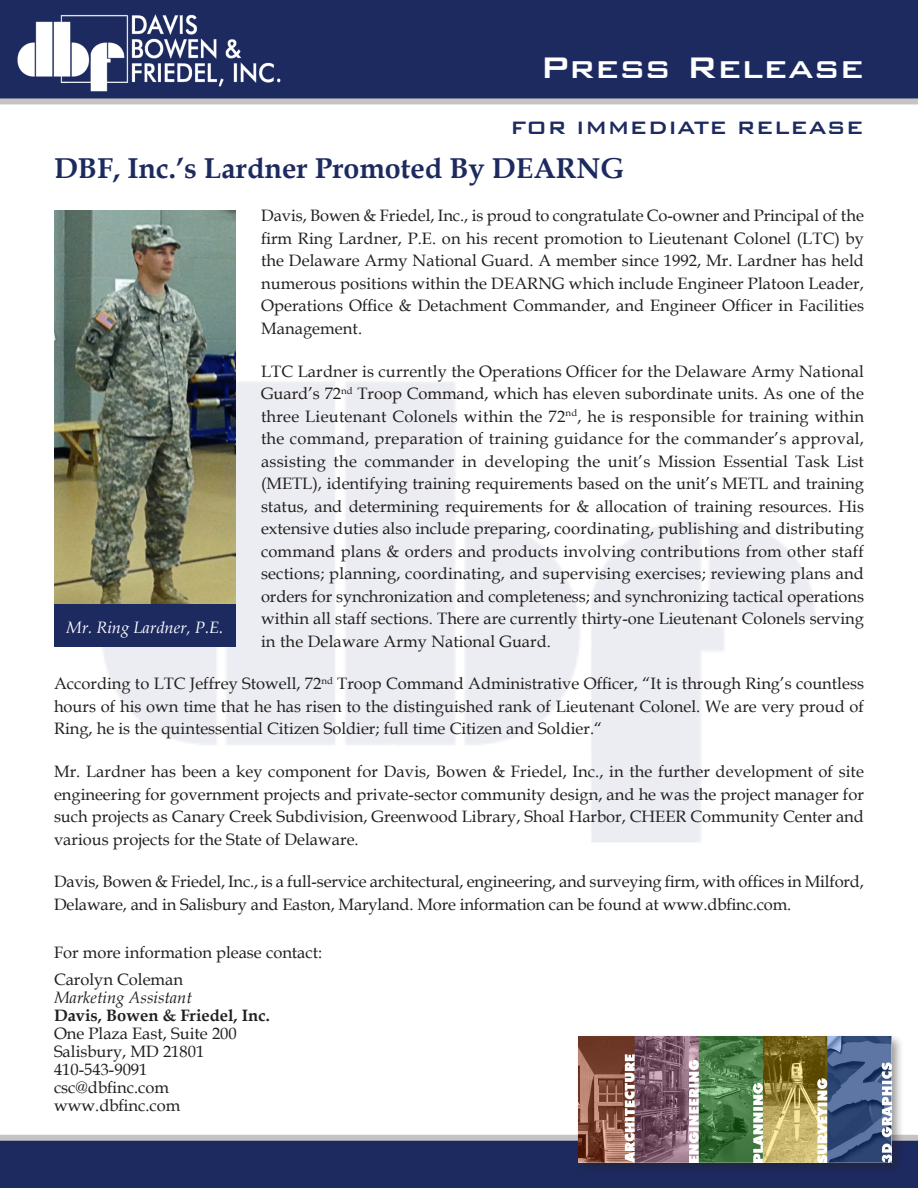
<style>
.page{position:relative;width:918px;height:1188px;background:#fff}
.page>*{position:absolute;margin:0;border:0;box-sizing:border-box;transform-origin:0 0}
.t1{font:500 39.75px "Bank Gothic BT";color:#fff}
.Press_Release_Headin{font:700 28.65px "Book Antiqua";color:#1d2a5f}
.t2{font:500 24px "Bank Gothic BT";color:#1d2a5f}
.t3{font:16.5px/22.5px "Book Antiqua";color:#231f20;text-align:justify}
.t4{font:700 16.5px "Book Antiqua";color:#231f20}
.t5{font:italic 16.5px "Book Antiqua";color:#fff}
.t6{font:italic 16.5px "Book Antiqua";color:#231f20}
</style>
<div class="page">
<div style="left:0;top:0;width:918px;height:98px;background:#1d2a5f"></div>
<div style="left:0;top:1141px;width:918px;height:47px;background:#1d2a5f"></div>
<img style="left:17px;top:14px;width:264px;height:78px">
<div style="left:0;top:98px;width:918px;height:6px;background:#c5c3c4"></div>
<div style="left:0;top:1135px;width:918px;height:6px;background:#c5c3c4"></div>
<div style="left:575px;top:1033px;width:329px;height:142px;background:#231f20;opacity:.45"></div>
<img style="left:578px;top:1037px;width:313px;height:125px">
<img style="left:103px;top:324px;width:713px;height:518px">
<img style="left:54px;top:210px;width:181px;height:394px">
<div style="left:54px;top:604px;width:181px;height:43px;background:#1d2a5f"></div>
<h1 class="t1" style="left:540px;top:45px;width:326px">Press Release</h1>
<h3 class="t2" style="left:510px;top:114px;width:355px">FOR IMMEDIATE RELEASE</h3>
<p class="Press_Release_Headin" style="left:54px;top:149px;width:572px">DBF, Inc.’s Lardner Promoted By DEARNG</p>
<p class="t3" style="left:261px;top:204px;width:605px">Davis, Bowen &amp; Friedel, Inc., is proud to congratulate Co-owner and Principal of the firm Ring Lardner, P.E. on his recent promotion to Lieutenant Colonel (LTC) by the Delaware Army National Guard. A member since 1992, Mr. Lardner has held numerous positions within the DEARNG which include Engineer Platoon Leader, Operations Office &amp; Detachment Commander, and Engineer Officer in Facilities Management.</p>
<p class="t3" style="left:261px;top:359px;width:605px">LTC Lardner is currently the Operations Officer for the Delaware Army National Guard’s 72<sup>nd</sup> Troop Command, which has eleven subordinate units. As one of the three Lieutenant Colonels within the 72<sup>nd</sup>, he is responsible for training within the command, preparation of training guidance for the commander’s approval, assisting the commander in developing the unit’s Mission Essential Task List (METL), identifying training requirements based on the unit’s METL and training status, and determining requirements for &amp; allocation of training resources. His extensive duties also include preparing, coordinating, publishing and distributing command plans &amp; orders and products involving contributions from other staff sections; planning, coordinating, and supervising exercises; reviewing plans and orders for synchronization and completeness; and synchronizing tactical operations within all staff sections. There are currently thirty-one Lieutenant Colonels serving in the Delaware Army National Guard.</p>
<p class="t3" style="left:54px;top:672px;width:812px">According to LTC Jeffrey Stowell, 72<sup>nd</sup> Troop Command Administrative Officer, “It is through Ring’s countless hours of his own time that he has risen to the distinguished rank of Lieutenant Colonel. We are very proud of Ring, he is the quintessential Citizen Soldier; full time Citizen and Soldier.“</p>
<p class="t3" style="left:54px;top:760px;width:812px">Mr. Lardner has been a key component for Davis, Bowen &amp; Friedel, Inc., in the further development of site engineering for government projects and private-sector community design, and he was the project manager for such projects as Canary Creek Subdivision, Greenwood Library, Shoal Harbor, CHEER Community Center and various projects for the State of Delaware.</p>
<p class="t3" style="left:54px;top:870px;width:812px">Davis, Bowen &amp; Friedel, Inc., is a full-service architectural, engineering, and surveying firm, with offices in Milford,<br>Delaware, and in Salisbury and Easton, Maryland. More information can be found at www.dbfinc.com.</p>
<p class="t3" style="left:54px;top:941px;width:270px">For more information please contact:</p>
<p class="t3" style="left:54px;top:968px;width:131px">Carolyn Coleman</p>
<p class="t6" style="left:54px;top:986px;width:139px">Marketing Assistant</p>
<p class="t4" style="left:54px;top:1004px;width:217px">Davis, Bowen &amp; Friedel, Inc.</p>
<p class="t3" style="left:54px;top:1022px;width:184px">One Plaza East, Suite 200</p>
<p class="t3" style="left:54px;top:1040px;width:152px">Salisbury, MD 21801</p>
<p class="t3" style="left:54px;top:1058px;width:95px">410-543-9091</p>
<p class="t3" style="left:54px;top:1076px;width:117px">csc@dbfinc.com</p>
<p class="t3" style="left:54px;top:1094px;width:128px">www.dbfinc.com</p>
<p class="t5" style="left:66px;top:616px;width:159px">Mr. Ring Lardner, P.E.</p>
</div>
